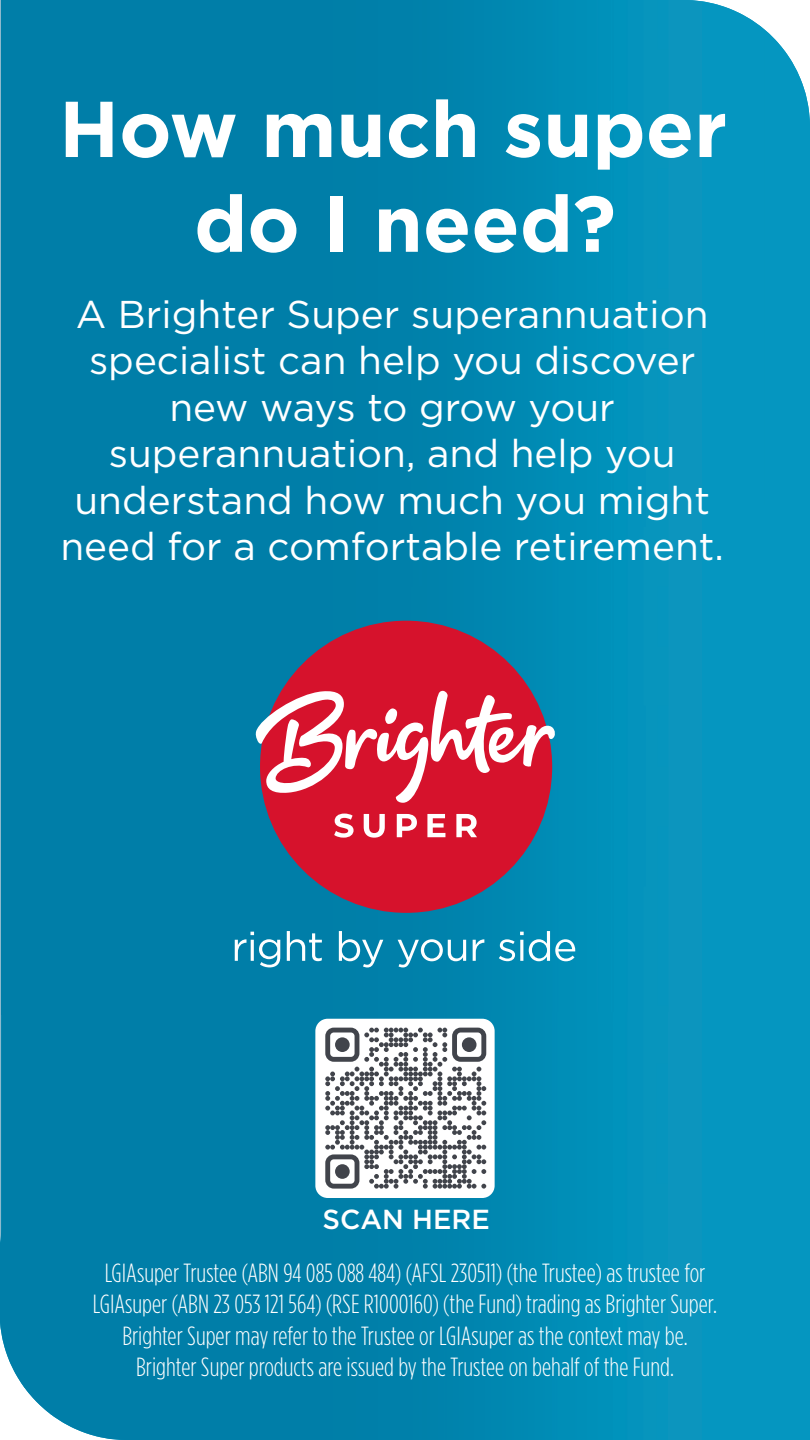
<style>
.page{position:relative;width:810px;height:1440px;background:#fff}
.page>*{position:absolute;margin:0;border:0;box-sizing:border-box;transform-origin:0 0}
.t1{font:700 78.97px/94.8px "Gotham";color:#fff;text-align:center}
.t2{font:38.7px/46.5px "Gotham";color:#fff;text-align:center}
.t3{font:500 27.53px "Gotham";color:#fff}
.t4{font:300 26.25px/31.5px "Gotham Condensed";color:#fff;text-align:center}
</style>
<div class="page">
<img style="left:0;top:0;width:1px;height:1013px">
<img style="left:1px;top:0;width:764px;height:1013px">
<div style="left:765px;top:30px;width:25px;height:1410px;background:#0596c0"></div>
<div style="left:790px;top:58px;width:15px;height:1382px;background:#0596c0"></div>
<div style="left:805px;top:92px;width:5px;height:1348px;background:#0596c0"></div>
<div style="left:0;top:1013px;width:141px;height:347px;background:#007ea8"></div>
<img style="left:141px;top:1013px;width:624px;height:427px">
<div style="left:9px;top:1360px;width:132px;height:27px;background:#007ea8"></div>
<img style="left:24px;top:1386px;width:117px;height:28px">
<img style="left:50px;top:1413px;width:91px;height:27px">
<div style="left:315px;top:1019px;width:180px;height:179px;background:#fff;border-radius:12px"></div>
<svg style="left:325px;top:1028px;width:161px;height:161px"></svg>
<svg style="left:235px;top:931px;width:340px;height:36px;background:#319abc"></svg>
<div style="left:260px;top:621px;width:292px;height:292px;background:#d6122c;border-radius:50%"></div>
<svg style="left:334px;top:814px;width:143px;height:24px"></svg>
<svg style="left:255px;top:689px;width:301px;height:114px"></svg>
<p class="t1" style="left:59px;top:81px;width:670px">How much super do I need?</p>
<p class="t2" style="left:60px;top:290px;width:665px">A Brighter Super superannuation specialist can help you discover new ways to grow your superannuation, and help you understand how much you might need for a comfortable retirement.</p>
<p class="t3" style="left:323px;top:1201px;width:169px">SCAN HERE</p>
<p class="t4" style="left:93px;top:1256px;width:626px">LGIAsuper Trustee (ABN 94 085 088 484) (AFSL 230511) (the Trustee) as trustee for LGIAsuper (ABN 23 053 121 564) (RSE R1000160) (the Fund) trading as Brighter Super.<br>Brighter Super may refer to the Trustee or LGIAsuper as the context may be.<br>Brighter Super products are issued by the Trustee on behalf of the Fund.</p>
</div>
